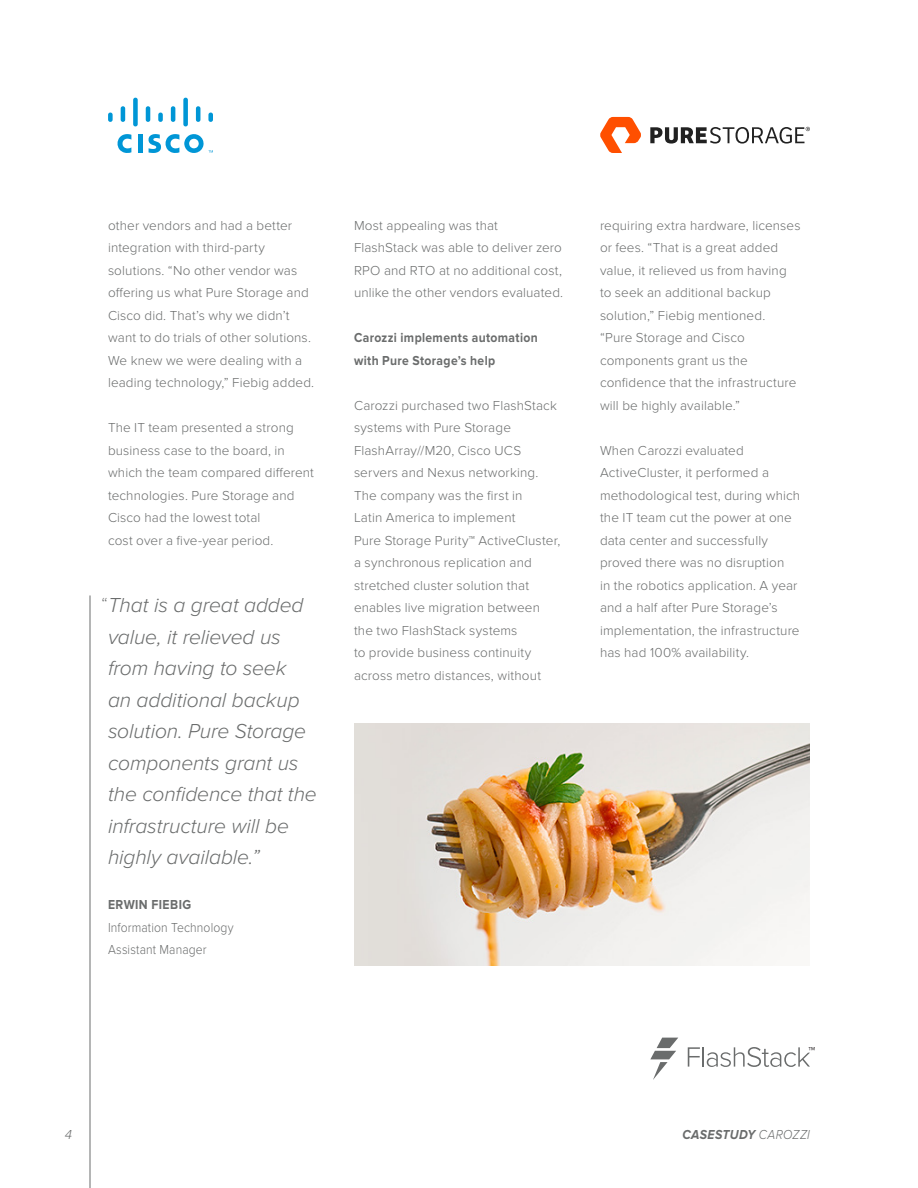
<style>
.page{position:relative;width:918px;height:1188px;background:#fff}
.page>*{position:absolute;margin:0;border:0;box-sizing:border-box;transform-origin:0 0}
.t1{font:italic 300 21px/31.5px "Proxima Nova";letter-spacing:-.005em;color:#6a6c6c}
.t2{font:15px "Proxima Nova";color:#231f20}
.t3{font:300 13.5px/22.5px "Proxima Nova";letter-spacing:.01em;color:#6a6c6c}
.t4{font:700 13.5px/22.5px "Proxima Nova";letter-spacing:.03em;color:#6a6c6c;scale:.9 1}
.t5{font:300 13.5px/22.5px "Proxima Nova";letter-spacing:.01em;color:#6a6c6c;scale:.9 1}
.t6{font:italic 700 13.5px "Proxima Nova";letter-spacing:.025em;color:#6a6c6c;scale:.9 1}
.t7{font:italic 300 13.5px "Proxima Nova";color:#6a6c6c}
.s1{font-family:"Proxima Nova T";font-weight:100;font-style:normal}
.s2{font-weight:300}
</style>
<div class="page">
<svg style="left:688px;top:1047px;width:12px;height:20px"></svg>
<hr style="left:702px;top:1047px;width:2px;height:20px;background:#6a6c6c">
<svg style="left:707px;top:1047px;width:103px;height:20px"></svg>
<svg style="left:650px;top:1038px;width:28px;height:42px"></svg>
<svg style="left:600px;top:117px;width:41px;height:36px"></svg>
<svg style="left:650px;top:127px;width:160px;height:17px"></svg>
<svg style="left:117px;top:134px;width:14px;height:19px"></svg>
<hr style="left:138px;top:134px;width:4px;height:19px;background:#0096d6">
<svg style="left:108px;top:113px;width:5px;height:9px"></svg>
<svg style="left:121px;top:106px;width:4px;height:16px"></svg>
<svg style="left:133px;top:98px;width:5px;height:28px"></svg>
<svg style="left:146px;top:106px;width:4px;height:16px"></svg>
<svg style="left:158px;top:113px;width:5px;height:9px"></svg>
<svg style="left:171px;top:106px;width:4px;height:16px"></svg>
<svg style="left:183px;top:98px;width:5px;height:28px"></svg>
<svg style="left:196px;top:106px;width:4px;height:16px"></svg>
<svg style="left:208px;top:113px;width:5px;height:9px"></svg>
<svg style="left:148px;top:134px;width:65px;height:19px"></svg>
<hr style="left:90px;top:595px;width:1px;height:593px;background:#6a6c6c">
<img style="left:354px;top:723px;width:456px;height:243px">
<p class="t3" style="left:108px;top:214px;width:208px">other vendors and had a better integration with third-party solutions. “No other vendor was offering us what Pure Storage and<br>Cisco did. That’s why we didn’t want to do trials of other solutions.<br>We knew we were dealing with a leading technology,” Fiebig added.</p>
<p class="t3" style="left:108px;top:416px;width:208px">The IT team presented a strong business case to the board, in which the team compared different technologies. Pure Storage and<br>Cisco had the lowest total<br>cost over a five-year period.</p>
<p class="t1" style="left:108px;top:590px;width:210px;text-indent:-7px"><span class="s1">“</span>That is a great added value, it relieved us from having to seek<br>an additional backup solution. Pure Storage components grant us the confidence that the infrastructure will be highly available.”</p>
<p class="t4" style="left:108px;top:894px;width:94px">ERWIN FIEBIG</p>
<p class="t5" style="left:108px;top:916px;width:141px">Information Technology<br>Assistant Manager</p>
<p class="t3" style="left:354px;top:214px;width:211px">Most appealing was that<br>FlashStack was able to deliver zero<br>RPO and RTO at no additional cost, unlike the other vendors evaluated.</p>
<p class="t4" style="left:354px;top:327px;width:206px">Carozzi implements automation with Pure Storage’s help</p>
<p class="t3" style="left:354px;top:394px;width:208px">Carozzi purchased two FlashStack systems with Pure Storage<br>FlashArray//M20, Cisco UCS servers and Nexus networking.<br>The company was the first in<br>Latin America to implement<br>Pure Storage Purity™ ActiveCluster, a synchronous replication and stretched cluster solution that enables live migration between the two FlashStack systems<br>to provide business continuity across metro distances, without</p>
<p class="t3" style="left:600px;top:214px;width:202px">requiring extra hardware, licenses or fees. “That is a great added value, it relieved us from having to seek an additional backup solution,” Fiebig mentioned. “Pure Storage and Cisco components grant us the confidence that the infrastructure will be highly available.”</p>
<p class="t3" style="left:600px;top:439px;width:202px">When Carozzi evaluated<br>ActiveCluster, it performed a methodological test, during which the IT team cut the power at one data center and successfully proved there was no disruption<br>in the robotics application. A year and a half after Pure Storage’s implementation, the infrastructure has had 100% availability.</p>
<p class="t2" style="left:808px;top:1044px;width:8px">™</p>
<p class="t7" style="left:65px;top:1127px;width:9px">4</p>
<p class="t6" style="left:683px;top:1126px;width:143px">CASESTUDY <span class="s2">CAROZZI</span></p>
</div>
